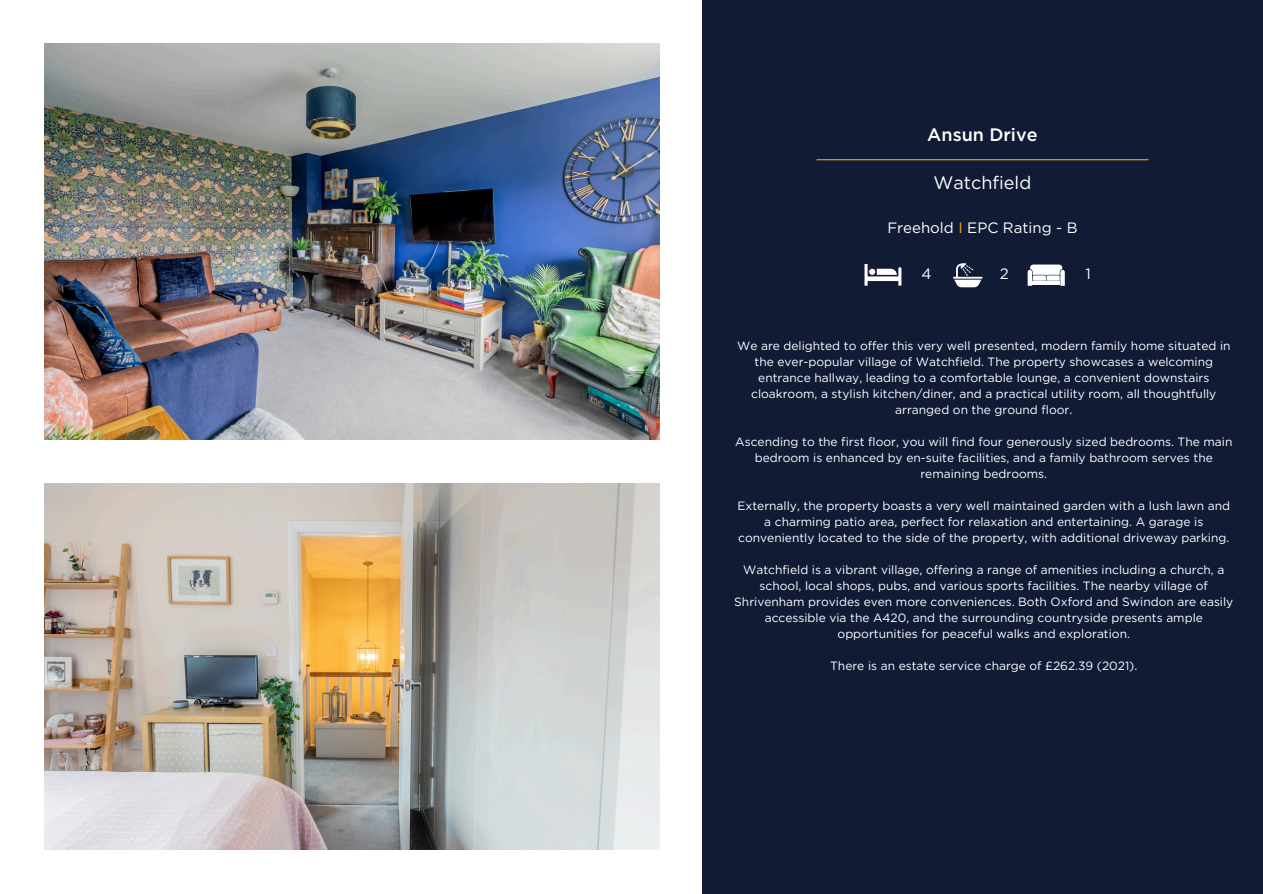
<style>
.page{position:relative;width:1263px;height:894px;background:#fff}
.page>*{position:absolute;margin:0;border:0;box-sizing:border-box;transform-origin:0 0}
.t1{font:500 18px "Gotham";color:#fff}
.t2{font:18px "Gotham";color:#fff}
.t3{font:15px "Gotham";color:#fff}
.t4{font:12px/16px "Gotham";color:#fff;text-align:center}
.s1{color:#efaf12}
</style>
<div class="page">
<img style="left:44px;top:44px;width:616px;height:395px">
<div style="left:702px;top:0;width:561px;height:893px;background:#111b35"></div>
<hr style="left:816px;top:159px;width:332px;height:1px;background:#efaf12">
<svg style="left:864px;top:264px;width:37px;height:21px"></svg>
<svg style="left:953px;top:263px;width:29px;height:24px"></svg>
<svg style="left:1028px;top:264px;width:37px;height:22px"></svg>
<img style="left:44px;top:483px;width:616px;height:366px">
<h1 class="t1" style="left:927px;top:123px;width:112px">Ansun Drive</h1>
<h1 class="t2" style="left:934px;top:171px;width:99px">Watchfield</h1>
<p class="t3" style="left:887px;top:218px;width:192px">Freehold <span class="s1">I</span> EPC Rating - B</p>
<p class="t3" style="left:921px;top:264px;width:12px">4</p>
<p class="t3" style="left:1000px;top:264px;width:10px">2</p>
<p class="t3" style="left:1086px;top:264px;width:7px">1</p>
<p class="t4" style="left:737px;top:337px;width:495px">We are delighted to offer this very well presented, modern family home situated in the ever-popular village of Watchfield. The property showcases a welcoming entrance hallway, leading to a comfortable lounge, a convenient downstairs cloakroom, a stylish kitchen/diner, and a practical utility room, all thoughtfully arranged on the ground floor.</p>
<p class="t4" style="left:735px;top:433px;width:499px">Ascending to the first floor, you will find four generously sized bedrooms. The main bedroom is enhanced by en-suite facilities, and a family bathroom serves the remaining bedrooms.</p>
<p class="t4" style="left:737px;top:497px;width:494px">Externally, the property boasts a very well maintained garden with a lush lawn and a charming patio area, perfect for relaxation and entertaining. A garage is conveniently located to the side of the property, with additional driveway parking.</p>
<p class="t4" style="left:734px;top:561px;width:501px">Watchfield is a vibrant village, offering a range of amenities including a church, a school, local shops, pubs, and various sports facilities. The nearby village of Shrivenham provides even more conveniences. Both Oxford and Swindon are easily accessible via the A420, and the surrounding countryside presents ample opportunities for peaceful walks and exploration.</p>
<p class="t4" style="left:830px;top:657px;width:309px">There is an estate service charge of £262.39 (2021).</p>
</div>
